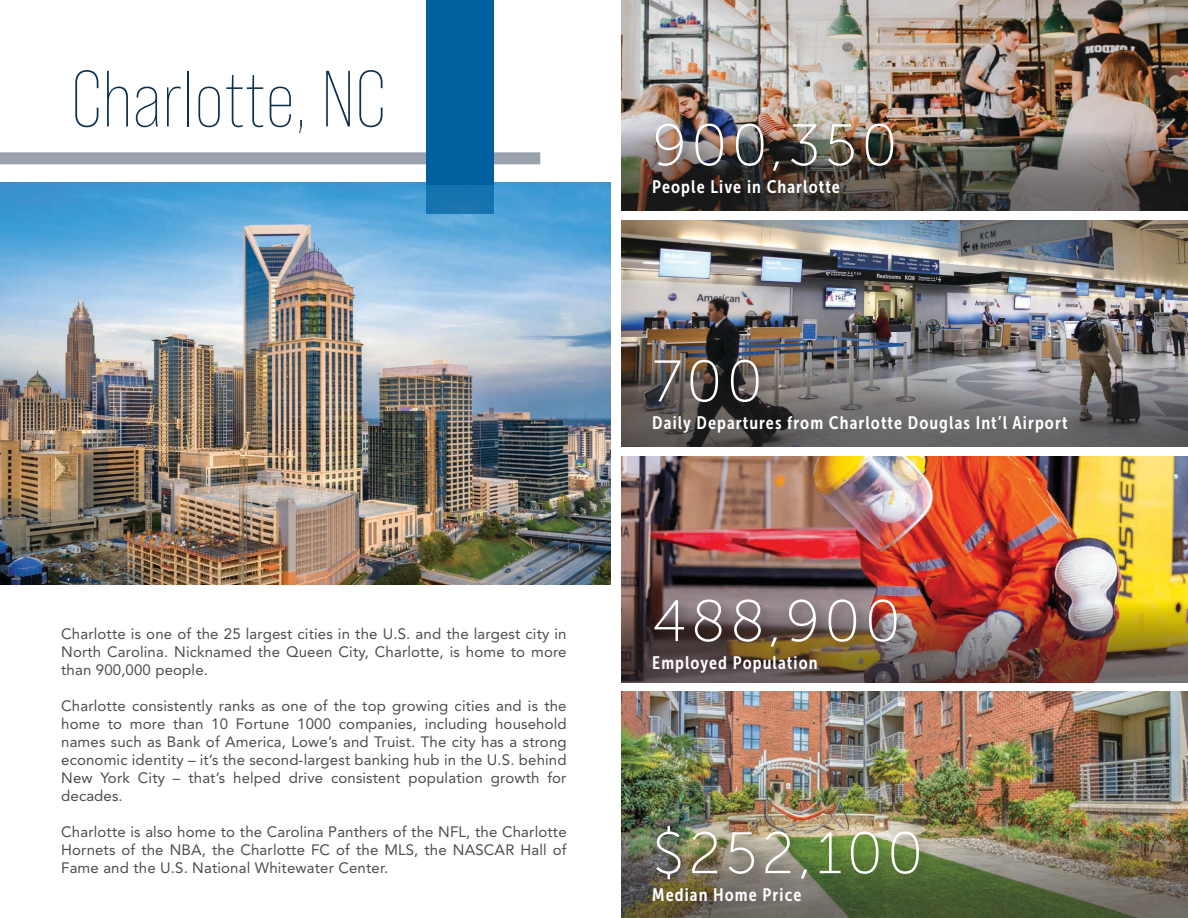
<style>
.page{position:relative;width:1188px;height:918px;background:#fff}
.page>*{position:absolute;margin:0;border:0;box-sizing:border-box;transform-origin:0 0}
.t1{font:300 79.5px "Bebas Neue Pro";letter-spacing:.01em;color:#0c3150}
.t2{font:58.5px "Museo Sans 100";letter-spacing:.07em;color:#fff}
.t3{font:18px "Museo Sans Cond 700";letter-spacing:.06em;color:#fff}
.t4{font:15px/18px "Avenir LT Std";letter-spacing:.01em;color:#4d4d4f;text-align:justify}
</style>
<div class="page">
<img style="left:0;top:182px;width:610px;height:402px">
<div style="left:0;top:152px;width:540px;height:12px;background:#9aa3ad"></div>
<div style="left:427px;top:0;width:67px;height:184px;background:#00609f"></div>
<div style="left:427px;top:182px;width:67px;height:32px;background:linear-gradient(to bottom,#0c6caa,#1d78b3)"></div>
<img style="left:622px;top:220px;width:566px;height:16px">
<img style="left:622px;top:236px;width:566px;height:211px">
<img style="left:622px;top:456px;width:566px;height:16px">
<img style="left:622px;top:692px;width:566px;height:15px">
<img style="left:622px;top:472px;width:566px;height:211px">
<img style="left:621px;top:707px;width:567px;height:211px">
<img style="left:622px;top:0;width:566px;height:211px">
<div style="left:653px;top:120px;width:253px;height:63px;background:#231f20;opacity:.37"></div>
<div style="left:652px;top:356px;width:119px;height:59px;background:#231f20;opacity:.37"></div>
<div style="left:652px;top:596px;width:257px;height:63px;background:#231f20;opacity:.37"></div>
<div style="left:654px;top:823px;width:278px;height:68px;background:#231f20;opacity:.37"></div>
<p class="t1" style="left:71px;top:55px;width:316px">Charlotte, NC</p>
<p class="t4" style="left:61px;top:625px;width:507px">Charlotte is one of the 25 largest cities in the U.S. and the largest city in North Carolina. Nicknamed the Queen City, Charlotte, is home to more than 900,000 people.</p>
<p class="t4" style="left:61px;top:697px;width:507px">Charlotte consistently ranks as one of the top growing cities and is the home to more than 10 Fortune 1000 companies, including household names such as Bank of America, Lowe’s and Truist. The city has a strong economic identity – it’s the second-largest banking hub in the U.S. behind New York City – that’s helped drive consistent population growth for decades.</p>
<p class="t4" style="left:61px;top:823px;width:507px">Charlotte is also home to the Carolina Panthers of the NFL, the Charlotte Hornets of the NBA, the Charlotte FC of the MLS, the NASCAR Hall of Fame and the U.S. National Whitewater Center.</p>
<p class="t2" style="left:652px;top:114px;width:247px">900,350</p>
<p class="t3" style="left:652px;top:177px;width:189px">People Live in Charlotte</p>
<p class="t2" style="left:652px;top:350px;width:112px">700</p>
<p class="t3" style="left:652px;top:413px;width:417px">Daily Departures from Charlotte Douglas Int’l Airport</p>
<p class="t2" style="left:652px;top:590px;width:250px">488,900</p>
<p class="t3" style="left:652px;top:653px;width:167px">Employed Population</p>
<p class="t2" style="left:652px;top:822px;width:273px">$252,100</p>
<p class="t3" style="left:652px;top:885px;width:151px">Median Home Price</p>
<p class="t3" style="left:653px;top:883px;width:157px">Aver ge Home Price</p>
</div>
